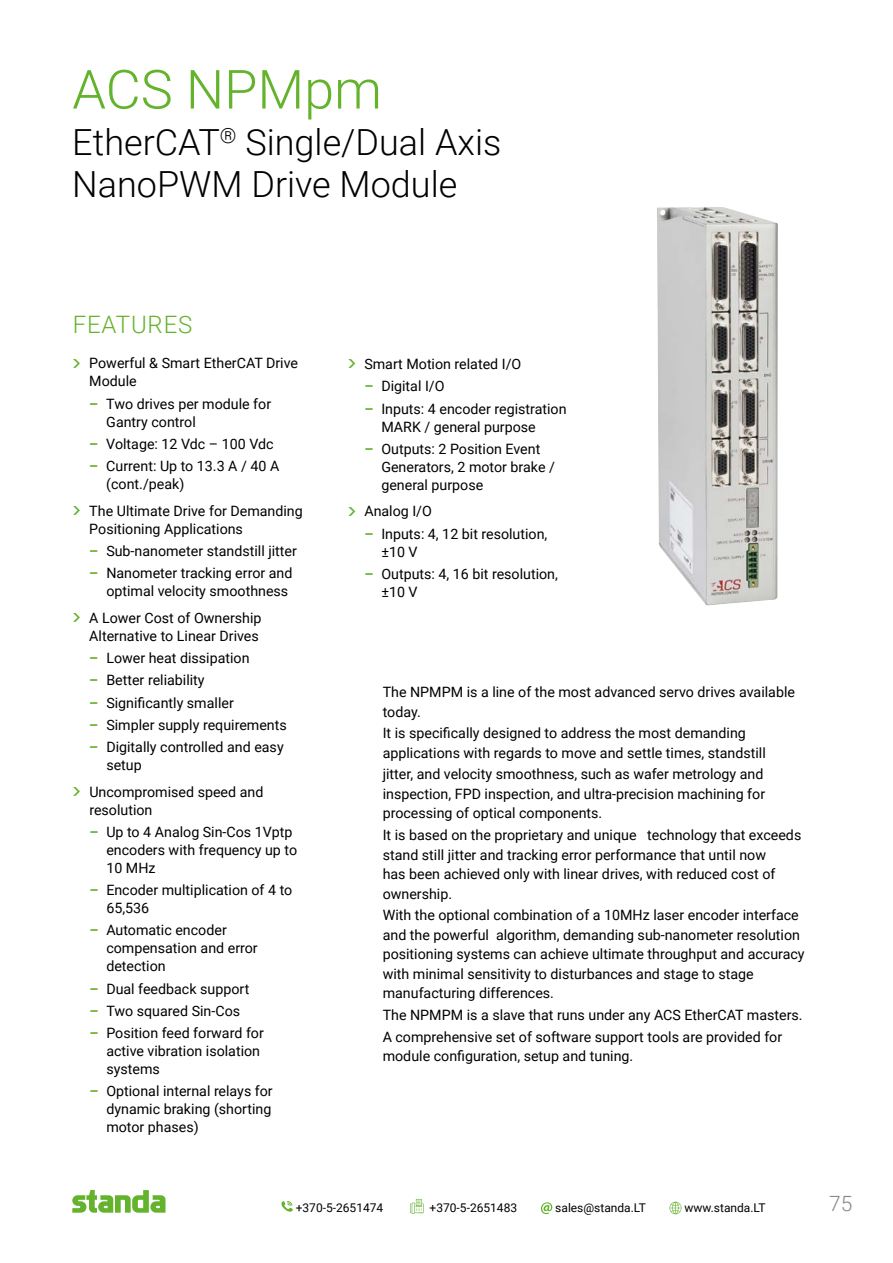
<style>
.page{position:relative;width:893px;height:1263px;background:#fff}
.page>*{position:absolute;margin:0;border:0;box-sizing:border-box;transform-origin:0 0}
.t1{font:300 54px "Roboto";color:#64b32c}
.t2{font:300 36px/42px "Roboto";color:#000}
.t3{font:300 24px "Roboto";letter-spacing:.035em;color:#64b32c}
.t4{font:300 21px "Roboto";color:#878786}
.t5{font:14.25px/18px "Roboto";color:#000}
.t6{font:12px "Roboto";color:#000}
.s1{font-weight:700;color:#64b32c}
</style>
<div class="page">
<svg style="left:72px;top:1190px;width:94px;height:23px"></svg>
<svg style="left:281px;top:1201px;width:12px;height:11px"></svg>
<svg style="left:410px;top:1199px;width:14px;height:15px"></svg>
<svg style="left:541px;top:1202px;width:11px;height:12px"></svg>
<svg style="left:669px;top:1202px;width:12px;height:12px"></svg>
<img style="left:657px;top:207px;width:121px;height:398px">
<h1 class="t1" style="left:72px;top:52px;width:311px">ACS NPMpm</h1>
<h2 class="t2" style="left:72px;top:120px;width:430px">EtherCAT<sup>®</sup> Single/Dual Axis<br>NanoPWM Drive Module</h2>
<h3 class="t3" style="left:73px;top:308px;width:121px">FEATURES</h3>
<p class="t5" style="left:89px;top:354px;width:210px">Powerful &amp; Smart EtherCAT Drive<br>Module</p>
<p class="t5" style="left:106px;top:394px;width:166px;text-indent:-17px"><span class="s1">–</span> Two drives per module for<br>Gantry control</p>
<p class="t5" style="left:89px;top:434px;width:186px"><span class="s1">–</span> Voltage: 12 Vdc – 100 Vdc</p>
<p class="t5" style="left:106px;top:457px;width:175px;text-indent:-17px"><span class="s1">–</span> Current: Up to 13.3 A / 40 A (cont./peak)</p>
<p class="t5" style="left:89px;top:501px;width:215px">The Ultimate Drive for Demanding<br>Positioning Applications</p>
<p class="t5" style="left:89px;top:541px;width:209px"><span class="s1">–</span> Sub-nanometer standstill jitter</p>
<p class="t5" style="left:89px;top:564px;width:205px;text-align:right"><span class="s1">–</span> Nanometer tracking error and optimal velocity smoothness</p>
<p class="t5" style="left:89px;top:608px;width:174px">A Lower Cost of Ownership<br>Alternative to Linear Drives</p>
<p class="t5" style="left:89px;top:648px;width:162px"><span class="s1">–</span> Lower heat dissipation</p>
<p class="t5" style="left:89px;top:671px;width:117px"><span class="s1">–</span> Better reliability</p>
<p class="t5" style="left:89px;top:693px;width:146px"><span class="s1">–</span> Significantly smaller</p>
<p class="t5" style="left:89px;top:715px;width:199px"><span class="s1">–</span> Simpler supply requirements</p>
<p class="t5" style="left:106px;top:737px;width:179px;text-indent:-17px"><span class="s1">–</span> Digitally controlled and easy setup</p>
<p class="t5" style="left:89px;top:782px;width:176px">Uncompromised speed and resolution</p>
<p class="t5" style="left:106px;top:822px;width:192px;text-indent:-17px"><span class="s1">–</span> Up to 4 Analog Sin-Cos 1Vptp encoders with frequency up to<br>10 MHz</p>
<p class="t5" style="left:106px;top:880px;width:187px;text-indent:-17px"><span class="s1">–</span> Encoder multiplication of 4 to<br>65,536</p>
<p class="t5" style="left:106px;top:921px;width:153px;text-indent:-17px"><span class="s1">–</span> Automatic encoder compensation and error detection</p>
<p class="t5" style="left:89px;top:979px;width:161px"><span class="s1">–</span> Dual feedback support</p>
<p class="t5" style="left:89px;top:1001px;width:152px"><span class="s1">–</span> Two squared Sin-Cos</p>
<p class="t5" style="left:106px;top:1023px;width:159px;text-indent:-17px"><span class="s1">–</span> Position feed forward for active vibration isolation systems</p>
<p class="t5" style="left:106px;top:1082px;width:168px;text-align:justify;text-indent:-17px"><span class="s1">–</span> Optional internal relays for dynamic braking (shorting motor phases)</p>
<p class="t5" style="left:364px;top:354px;width:159px">Smart Motion related I/O</p>
<p class="t5" style="left:364px;top:377px;width:82px"><span class="s1">–</span> Digital I/O</p>
<p class="t5" style="left:381px;top:399px;width:187px;text-indent:-17px"><span class="s1">–</span> Inputs: 4 encoder registration<br>MARK / general purpose</p>
<p class="t5" style="left:381px;top:439px;width:175px;text-indent:-17px"><span class="s1">–</span> Outputs: 2 Position Event<br>Generators, 2 motor brake / general purpose</p>
<p class="t5" style="left:364px;top:502px;width:69px">Analog I/O</p>
<p class="t5" style="left:381px;top:524px;width:167px;text-indent:-17px"><span class="s1">–</span> Inputs: 4, 12 bit resolution, ±10 V</p>
<p class="t5" style="left:381px;top:564px;width:178px;text-indent:-17px"><span class="s1">–</span> Outputs: 4, 16 bit resolution, ±10 V</p>
<p class="t5" style="left:383px;top:682px;width:414px;line-height:19.5px">The NPMPM is a line of the most advanced servo drives available today.</p>
<p class="t5" style="left:383px;top:723px;width:385px;line-height:19.5px">It is specifically designed to address the most demanding applications with regards to move and settle times, standstill</p>
<p class="t5" style="left:383px;top:764px;width:384px;line-height:19.5px;text-align:justify">jitter, and velocity smoothness, such as wafer metrology and inspection, FPD inspection, and ultra-precision machining for processing of optical components.</p>
<p class="t5" style="left:383px;top:825px;width:420px;line-height:19.5px">It is based on the proprietary and unique technology that exceeds stand still jitter and tracking error performance that until now<br>has been achieved only with linear drives, with reduced cost of ownership.</p>
<p class="t5" style="left:383px;top:905px;width:423px;line-height:19.5px">With the optional combination of a 10MHz laser encoder interface and the powerful algorithm, demanding sub-nanometer resolution positioning systems can achieve ultimate throughput and accuracy with minimal sensitivity to disturbances and stage to stage manufacturing differences.</p>
<p class="t5" style="left:383px;top:1003px;width:421px;line-height:21.6px">The NPMPM is a slave that runs under any ACS EtherCAT masters.<br>A comprehensive set of software support tools are provided for</p>
<p class="t5" style="left:383px;top:1046px;width:252px">module configuration, setup and tuning.</p>
<p class="t6" style="left:296px;top:1199px;width:89px">+370-5-2651474</p>
<p class="t6" style="left:430px;top:1199px;width:89px">+370-5-2651483</p>
<p class="t6" style="left:555px;top:1199px;width:92px">sales@standa.LT</p>
<p class="t6" style="left:684px;top:1199px;width:83px">www.standa.LT</p>
<h3 class="t4" style="left:829px;top:1189px;width:25px">75</h3>
</div>
